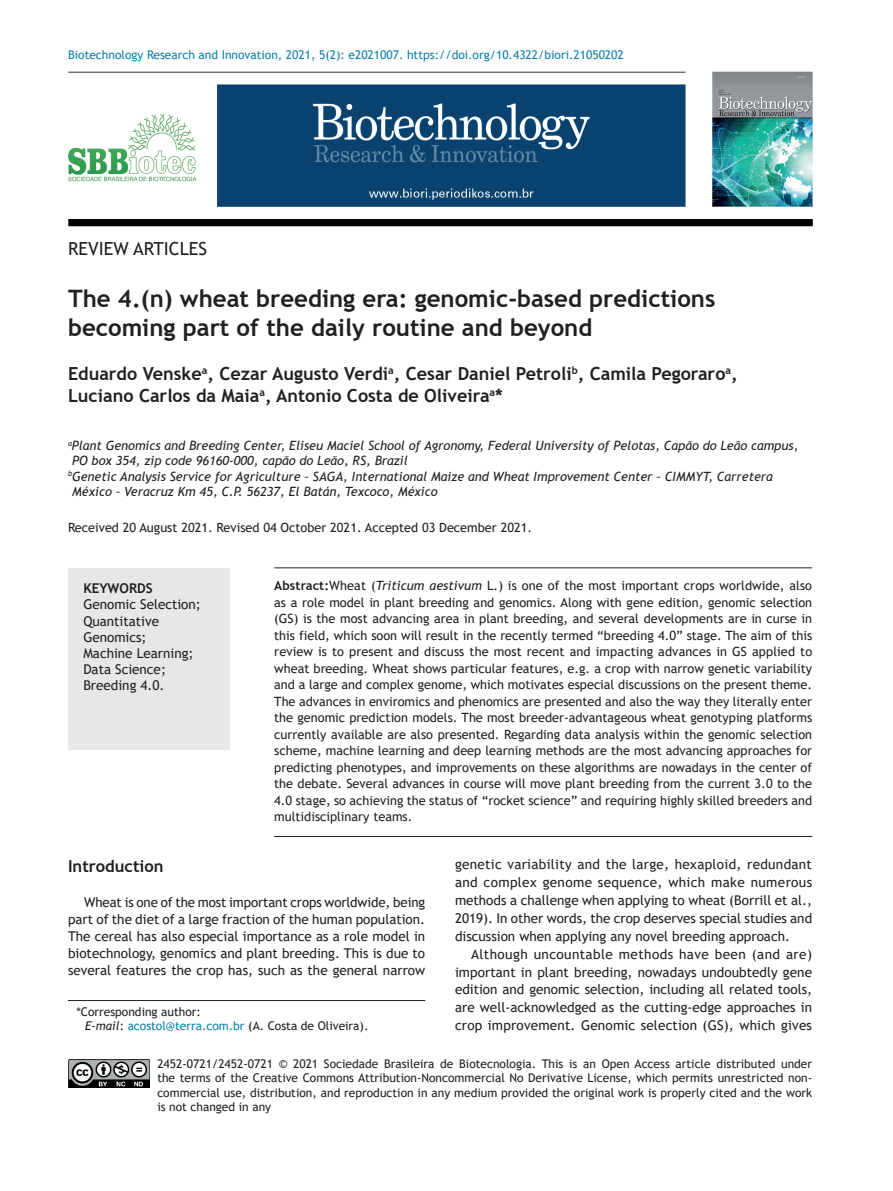
<style>
.page{position:relative;width:893px;height:1191px;background:#fff}
.page>*{position:absolute;margin:0;border:0;box-sizing:border-box;transform-origin:0 0}
.ArticleTitle{font:700 24px/28.8px "Trebuchet MS";color:#231f20}
.Authors{font:700 18px/21.6px "Trebuchet MS";color:#231f20}
.t1{font:18px "Trebuchet MS";color:#231f20}
.Heading1{font:700 16.5px "Trebuchet MS";color:#231f20}
.Paragraph{font:13.5px/17.9px "Trebuchet MS";color:#231f20;text-align:justify}
.Keywords{font:13.5px/16.2px "Trebuchet MS";color:#231f20}
.Keywords-2{font:700 13.5px "Trebuchet MS";color:#231f20}
.Abstract{font:12.75px/16.5px "Trebuchet MS";color:#231f20;text-align:justify}
.Affiliations{font:italic 12.75px/15.3px "Trebuchet MS";color:#231f20}
.History{font:12.75px "Trebuchet MS";color:#231f20}
.LicenseParaAlt{font:12px/14.4px "Trebuchet MS";color:#231f20;text-align:justify}
.t2{font:12px "Trebuchet MS";color:#0d7fac}
.Correspondence{font:12px/14.4px "Trebuchet MS";color:#231f20}
.s1{font-weight:700}
.s2{font-style:italic}
.s3{color:#0d7fac}
</style>
<div class="page">
<img style="left:68px;top:71px;width:745px;height:156px">
<img style="left:68px;top:1059px;width:81px;height:28px">
<div style="left:68px;top:568px;width:162px;height:181px;background:#e6e7e9"></div>
<hr style="left:274px;top:836px;width:538px;height:1px;background:#231f20">
<hr style="left:274px;top:567px;width:538px;height:1px;background:#231f20">
<hr style="left:68px;top:1000px;width:357px;height:1px;background:#231f20">
<p class="t2" style="left:68px;top:47px;width:557px">Biotechnology Research and Innovation, 2021, 5(2): e2021007. https://doi.org/10.4322/biori.21050202</p>
<h2 class="t1" style="left:68px;top:237px;width:141px">REVIEW ARTICLES</h2>
<p class="ArticleTitle" style="left:68px;top:284px;width:649px">The 4.(n) wheat breeding era: genomic-based predictions becoming part of the daily routine and beyond</p>
<p class="Authors" style="left:68px;top:363px;width:671px">Eduardo Venske<sup>a</sup>, Cezar Augusto Verdi<sup>a</sup>, Cesar Daniel Petroli<sup>b</sup>, Camila Pegoraro<sup>a</sup>,<br>Luciano Carlos da Maia<sup>a</sup>, Antonio Costa de Oliveira<sup>a</sup>*</p>
<p class="Affiliations" style="left:72px;top:438px;width:728px;text-indent:-4px"><sup>a</sup>Plant Genomics and Breeding Center, Eliseu Maciel School of Agronomy, Federal University of Pelotas, Capão do Leão campus,<br>PO box 354, zip code 96160-000, capão do Leão, RS, Brazil</p>
<p class="Affiliations" style="left:72px;top:468px;width:702px;text-indent:-4px"><sup>b</sup>Genetic Analysis Service for Agriculture – SAGA, International Maize and Wheat Improvement Center – CIMMYT, Carretera<br>México – Veracruz Km 45, C.P. 56237, El Batán, Texcoco, México</p>
<p class="History" style="left:68px;top:520px;width:466px">Received 20 August 2021. Revised 04 October 2021. Accepted 03 December 2021.</p>
<p class="Keywords-2" style="left:83px;top:580px;width:71px">KEYWORDS</p>
<p class="Keywords" style="left:83px;top:596px;width:119px">Genomic Selection;</p>
<p class="Keywords" style="left:83px;top:612px;width:77px">Quantitative<br>Genomics;</p>
<p class="Keywords" style="left:83px;top:645px;width:112px">Machine Learning;</p>
<p class="Keywords" style="left:83px;top:661px;width:84px">Data Science;</p>
<p class="Keywords" style="left:83px;top:677px;width:83px">Breeding 4.0.</p>
<p class="Abstract" style="left:274px;top:577px;width:539px"><span class="s1">Abstract:</span>Wheat (<span class="s2">Triticum aestivum</span> L.) is one of the most important crops worldwide, also as a role model in plant breeding and genomics. Along with gene edition, genomic selection (GS) is the most advancing area in plant breeding, and several developments are in curse in this field, which soon will result in the recently termed “breeding 4.0” stage. The aim of this review is to present and discuss the most recent and impacting advances in GS applied to wheat breeding. Wheat shows particular features, e.g. a crop with narrow genetic variability and a large and complex genome, which motivates especial discussions on the present theme.<br>The advances in enviromics and phenomics are presented and also the way they literally enter the genomic prediction models. The most breeder-advantageous wheat genotyping platforms currently available are also presented. Regarding data analysis within the genomic selection scheme, machine learning and deep learning methods are the most advancing approaches for predicting phenotypes, and improvements on these algorithms are nowadays in the center of the debate. Several advances in course will move plant breeding from the current 3.0 to the 4.0 stage, so achieving the status of “rocket science” and requiring highly skilled breeders and multidisciplinary teams.</p>
<p class="Heading1" style="left:68px;top:855px;width:97px">Introduction</p>
<p class="Paragraph" style="left:68px;top:893px;width:359px;line-height:17.1px;text-indent:16px">Wheat is one of the most important crops worldwide, being part of the diet of a large fraction of the human population.<br>The cereal has also especial importance as a role model in biotechnology, genomics and plant breeding. This is due to several features the crop has, such as the general narrow</p>
<p class="Correspondence" style="left:85px;top:1004px;width:285px;text-indent:-9px">*Corresponding author:<br><span class="s2">E-mail</span>: <span class="s3">acostol@terra.com.br</span> (A. Costa de Oliveira).</p>
<p class="Paragraph" style="left:455px;top:855px;width:359px">genetic variability and the large, hexaploid, redundant and complex genome sequence, which make numerous methods a challenge when applying to wheat (Borrill et al., 2019). In other words, the crop deserves special studies and discussion when applying any novel breeding approach.</p>
<p class="Paragraph" style="left:455px;top:945px;width:359px;text-indent:16px">Although uncountable methods have been (and are) important in plant breeding, nowadays undoubtedly gene edition and genomic selection, including all related tools, are well-acknowledged as the cutting-edge approaches in crop improvement. Genomic selection (GS), which gives</p>
<p class="LicenseParaAlt" style="left:157px;top:1056px;width:656px">2452-0721/2452-0721 © 2021 Sociedade Brasileira de Biotecnologia. This is an Open Access article distributed under the terms of the Creative Commons Attribution-Noncommercial No Derivative License, which permits unrestricted non&shy;commercial use, distribution, and reproduction in any medium provided the original work is properly cited and the work is not changed in any</p>
</div>
